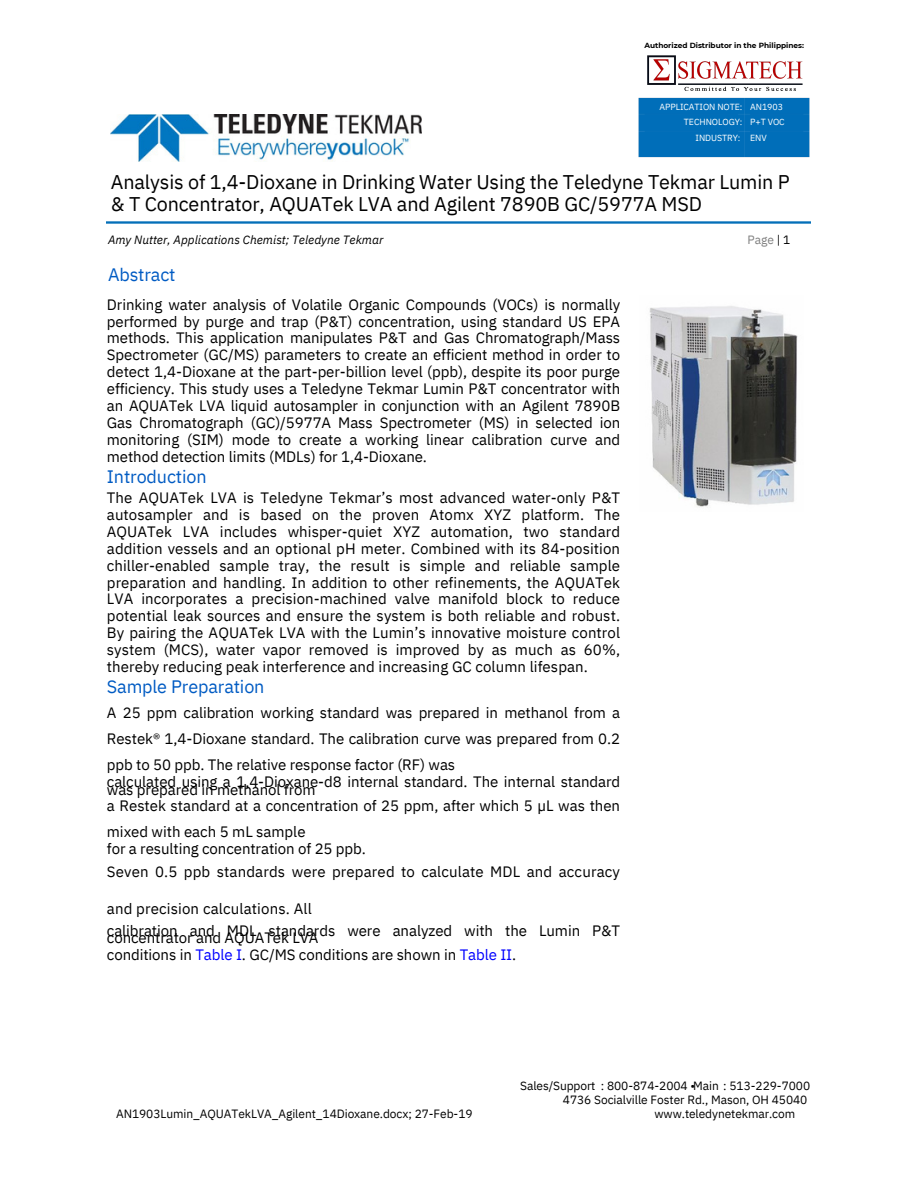
<style>
.page{position:relative;width:918px;height:1188px;background:#fff}
.page>*{position:absolute;margin:0;border:0;box-sizing:border-box;transform-origin:0 0}
.t1{font:19.8px/22.4px "IBM Plex Sans";letter-spacing:-.005em;color:#000}
.t2{font:18px "IBM Plex Sans";letter-spacing:-.01em;color:#005bc3}
.t3{font:15px/16.8px "IBM Plex Sans";letter-spacing:-.005em;color:#000}
.t4{font:12px "IBM Plex Sans";letter-spacing:-.005em;color:#000}
.t5{font:italic 12px "IBM Plex Sans";color:#000}
.t6{font:12px "IBM Plex Sans";color:#7f7f7f}
.t7{font:8.85px/15.8px "IBM Plex Sans";letter-spacing:-.01em;color:#fff;text-align:right}
.t8{font:700 7.35px "Montserrat";color:#000}
.s1{color:#000}
.s2{color:#00f}
</style>
<div class="page">
<img style="left:107px;top:221px;width:703px;height:3px">
<div style="left:638px;top:97px;width:172px;height:61px;background:#006eb9"></div>
<img style="left:111px;top:115px;width:310px;height:47px">
<img style="left:649px;top:306px;width:149px;height:201px">
<img style="left:647px;top:55px;width:156px;height:36px">
<h3 class="t8" style="left:644px;top:40px;width:161px">Authorized Distributor in the Philippines:</h3>
<p class="t7" style="left:659px;top:98px;width:85px">APPLICATION NOTE:<br>TECHNOLOGY:<br>INDUSTRY:</p>
<p class="t7" style="left:750px;top:98px;width:36px;text-align:left">AN1903<br>P+T VOC<br>ENV</p>
<h1 class="t1" style="left:111px;top:170px;width:680px">Analysis of 1,4-Dioxane in Drinking Water Using the Teledyne Tekmar Lumin P &amp; T Concentrator, AQUATek LVA and Agilent 7890B GC/5977A MSD</h1>
<p class="t5" style="left:108px;top:232px;width:277px">Amy Nutter, Applications Chemist; Teledyne Tekmar</p>
<h2 class="t6" style="left:748px;top:232px;width:44px">Page <span class="s1">| 1</span></h2>
<p class="t2" style="left:108px;top:262px;width:69px">Abstract</p>
<p class="t3" style="left:107px;top:296px;width:515px;text-align:justify">Drinking water analysis of Volatile Organic Compounds (VOCs) is normally performed by purge and trap (P&amp;T) concentration, using standard US EPA methods. This application manipulates P&amp;T and Gas Chromatograph/Mass Spectrometer (GC/MS) parameters to create an efficient method in order to detect 1,4-Dioxane at the part-per-billion level (ppb), despite its poor purge efficiency. This study uses a Teledyne Tekmar Lumin P&amp;T concentrator with an AQUATek LVA liquid autosampler in conjunction with an Agilent 7890B Gas Chromatograph (GC)/5977A Mass Spectrometer (MS) in selected ion monitoring (SIM) mode to create a working linear calibration curve and method detection limits (MDLs) for 1,4-Dioxane.</p>
<p class="t2" style="left:107px;top:465px;width:101px">Introduction</p>
<p class="t3" style="left:107px;top:489px;width:515px;text-align:justify">The AQUATek LVA is Teledyne Tekmar’s most advanced water-only P&amp;T autosampler and is based on the proven Atomx XYZ platform. The AQUATek LVA includes whisper-quiet XYZ automation, two standard addition vessels and an optional pH meter. Combined with its 84-position chiller-enabled sample tray, the result is simple and reliable sample preparation and handling. In addition to other refinements, the AQUATek LVA incorporates a precision-machined valve manifold block to reduce potential leak sources and ensure the system is both reliable and robust.<br>By pairing the AQUATek LVA with the Lumin’s innovative moisture control system (MCS), water vapor removed is improved by as much as 60%, thereby reducing peak interference and increasing GC column lifespan.</p>
<p class="t2" style="left:107px;top:675px;width:159px">Sample Preparation</p>
<p class="t3" style="left:107px;top:700px;width:515px;line-height:25.8px;text-align:justify">A 25 ppm calibration working standard was prepared in methanol from a Restek® 1,4-Dioxane standard. The calibration curve was prepared from 0.2 ppb to 50 ppb. The relative response factor (RF) was</p>
<p class="t3" style="left:107px;top:773px;width:515px">calculated using a 1,4-Dioxane-d8 internal standard. The internal standard</p>
<p class="t3" style="left:107px;top:781px;width:515px">was prepared in methanol from<br>a Restek standard at a concentration of 25 ppm, after which 5 µL was then</p>
<p class="t3" style="left:107px;top:823px;width:261px">mixed with each 5 mL sample<br>for a resulting concentration of 25 ppb.</p>
<p class="t3" style="left:107px;top:863px;width:515px">Seven 0.5 ppb standards were prepared to calculate MDL and accuracy</p>
<p class="t3" style="left:107px;top:897px;width:515px;line-height:22.5px">and precision calculations. All<br>calibration and MDL standards were analyzed with the Lumin P&amp;T</p>
<p class="t3" style="left:107px;top:929px;width:411px">concentrator and AQUATek LVA<br>conditions in <span class="s2">Table I</span>. GC/MS conditions are shown in <span class="s2">Table II</span>.</p>
<h3 class="t4" style="left:116px;top:1105px;width:358px">AN1903Lumin_AQUATekLVA_Agilent_14Dioxane.docx; 27-Feb-19</h3>
<p class="t4" style="left:520px;top:1078px;width:176px">Sales/Support : 800-874-2004 •</p>
<h4 class="t4" style="left:693px;top:1078px;width:119px">Main : 513-229-7000</h4>
<h4 class="t4" style="left:655px;top:1106px;width:142px">www.teledynetekmar.com</h4>
<h1 class="t4" style="left:563px;top:1092px;width:246px">4736 Socialville Foster Rd., Mason, OH 45040</h1>
</div>
